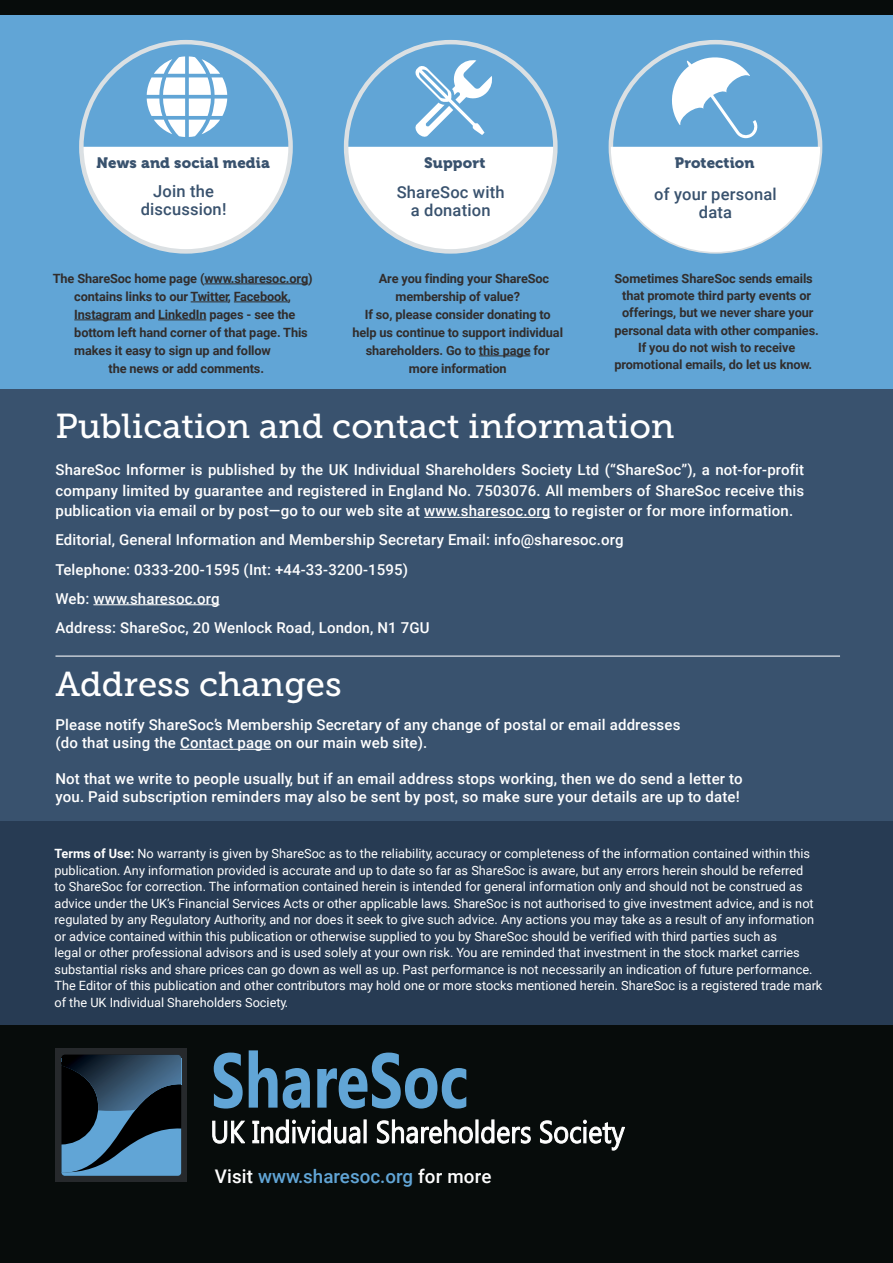
<style>
.page{position:relative;width:893px;height:1263px;background:#fff}
.page>*{position:absolute;margin:0;border:0;box-sizing:border-box;transform-origin:0 0}
.t1{font:34.5px "Museo Slab 500";color:#fff}
.t2{font:500 18.75px "Roboto";color:#61a5d6}
.t3{font:500 16.5px/18px "Roboto";letter-spacing:.01em;color:#39526e;text-align:center}
.t4{font:500 15px/29.1px "Roboto";letter-spacing:.01em;color:#fff}
.t5{font:15px "Museo 900";letter-spacing:.01em;color:#39526e}
.t6{font:12.75px/16.5px "Roboto";color:#fff}
.t7{font:700 12.75px/17.2px "Roboto";letter-spacing:-.01em;color:#312d2d;text-align:center}
.s1{font-weight:700}
.s2{color:#fff}
</style>
<div class="page">
<div style="left:0;top:0;width:893px;height:1011px;background:#39526e"></div>
<div style="left:0;top:998px;width:893px;height:265px;background:#070c0b"></div>
<hr style="left:424px;top:517px;width:127px;height:1px;background:#fff">
<hr style="left:93px;top:604px;width:127px;height:1px;background:#fff">
<div style="left:55px;top:1048px;width:132px;height:134px;background:#26292c"></div>
<img style="left:62px;top:1055px;width:119px;height:2px">
<svg style="left:61px;top:1057px;width:120px;height:119px;background:#315169"></svg>
<svg style="left:214px;top:1050px;width:252px;height:58px"></svg>
<svg style="left:212px;top:1119px;width:413px;height:31px"></svg>
<div style="left:0;top:10px;width:893px;height:379px;background:#61a5d6"></div>
<div style="left:0;top:0;width:893px;height:15px;background:#070c0b"></div>
<div style="left:0;top:821px;width:893px;height:203px;background:#273b53"></div>
<hr style="left:55px;top:655px;width:785px;height:2px;background:#fff">
<svg style="left:611px;top:147px;width:209px;height:105px"></svg>
<svg style="left:666px;top:52px;width:93px;height:87px"></svg>
<hr style="left:204px;top:284px;width:104px;height:1px;background:#312d2d">
<hr style="left:191px;top:302px;width:37px;height:1px;background:#312d2d">
<hr style="left:234px;top:302px;width:54px;height:1px;background:#312d2d">
<hr style="left:74px;top:320px;width:57px;height:1px;background:#312d2d">
<hr style="left:158px;top:320px;width:48px;height:1px;background:#312d2d">
<svg style="left:81px;top:147px;width:210px;height:104px"></svg>
<svg style="left:147px;top:56px;width:80px;height:81px"></svg>
<svg style="left:346px;top:147px;width:207px;height:104px"></svg>
<svg style="left:415px;top:60px;width:77px;height:77px"></svg>
<hr style="left:479px;top:356px;width:51px;height:1px;background:#312d2d">
<hr style="left:180px;top:749px;width:91px;height:1px;background:#fff">
<p class="t5" style="left:97px;top:154px;width:175px">News and social media</p>
<p class="t5" style="left:424px;top:154px;width:63px">Support</p>
<p class="t5" style="left:675px;top:154px;width:81px">Protection</p>
<p class="t3" style="left:141px;top:182px;width:87px">Join the discussion!</p>
<p class="t7" style="left:53px;top:269px;width:261px">The ShareSoc home page (www.sharesoc.org)</p>
<p class="t7" style="left:74px;top:287px;width:218px">contains links to our Twitter, Facebook,</p>
<p class="t7" style="left:74px;top:305px;width:223px">Instagram and LinkedIn pages - see the</p>
<p class="t7" style="left:74px;top:323px;width:235px">bottom left hand corner of that page. This</p>
<p class="t7" style="left:74px;top:341px;width:198px">makes it easy to sign up and follow</p>
<p class="t7" style="left:109px;top:359px;width:157px">the news or add comments.</p>
<p class="t3" style="left:397px;top:182px;width:109px">ShareSoc with a donation</p>
<p class="t3" style="left:654px;top:185px;width:124px">of your personal data</p>
<p class="t7" style="left:379px;top:269px;width:172px">Are you finding your ShareSoc</p>
<p class="t7" style="left:395px;top:287px;width:126px">membership of value?</p>
<p class="t7" style="left:365px;top:305px;width:187px">If so, please consider donating to</p>
<p class="t7" style="left:352px;top:323px;width:212px">help us continue to support individual</p>
<p class="t7" style="left:366px;top:341px;width:185px">shareholders. Go to this page for</p>
<p class="t7" style="left:409px;top:359px;width:99px">more information</p>
<p class="t7" style="left:614px;top:269px;width:206px">Sometimes ShareSoc sends emails that promote third party events or offerings, but we never share your personal data with other companies.<br>If you do not wish to receive promotional emails, do let us know.</p>
<h1 class="t1" style="left:55px;top:407px;width:621px">Publication and contact information</h1>
<p class="t4" style="left:55px;top:459px;width:750px;line-height:20.7px;text-align:justify">ShareSoc Informer is published by the UK Individual Shareholders Society Ltd (“ShareSoc”), a not-for-profit company limited by guarantee and registered in England No. 7503076. All members of ShareSoc receive this publication via email or by post—go to our web site at www.sharesoc.org to register or for more information.</p>
<p class="t4" style="left:55px;top:525px;width:570px">Editorial, General Information and Membership Secretary Email: info@sharesoc.org Telephone: 0333-200-1595 (Int: +44-33-3200-1595)<br>Web: www.sharesoc.org<br>Address: ShareSoc, 20 Wenlock Road, London, N1 7GU</p>
<h1 class="t1" style="left:55px;top:665px;width:288px">Address changes</h1>
<p class="t4" style="left:55px;top:715px;width:626px;line-height:18px">Please notify ShareSoc’s Membership Secretary of any change of postal or email addresses (do that using the Contact page on our main web site).</p>
<p class="t4" style="left:55px;top:769px;width:689px;line-height:18px">Not that we write to people usually, but if an email address stops working, then we do send a letter to you. Paid subscription reminders may also be sent by post, so make sure your details are up to date!</p>
<p class="t6" style="left:54px;top:845px;width:769px"><span class="s1">Terms of Use:</span> No warranty is given by ShareSoc as to the reliability, accuracy or completeness of the information contained within this publication. Any information provided is accurate and up to date so far as ShareSoc is aware, but any errors herein should be referred<br>to ShareSoc for correction. The information contained herein is intended for general information only and should not be construed as advice under the UK’s Financial Services Acts or other applicable laws. ShareSoc is not authorised to give investment advice, and is not regulated by any Regulatory Authority, and nor does it seek to give such advice. Any actions you may take as a result of any information or advice contained within this publication or otherwise supplied to you by ShareSoc should be verified with third parties such as<br>legal or other professional advisors and is used solely at your own risk. You are reminded that investment in the stock market carries substantial risks and share prices can go down as well as up. Past performance is not necessarily an indication of future performance.<br>The Editor of this publication and other contributors may hold one or more stocks mentioned herein. ShareSoc is a registered trade mark of the UK Individual Shareholders Society.</p>
<h2 class="t2" style="left:215px;top:1163px;width:278px"><span class="s2">Visit</span> www.sharesoc.org <span class="s2">for more</span></h2>
</div>
